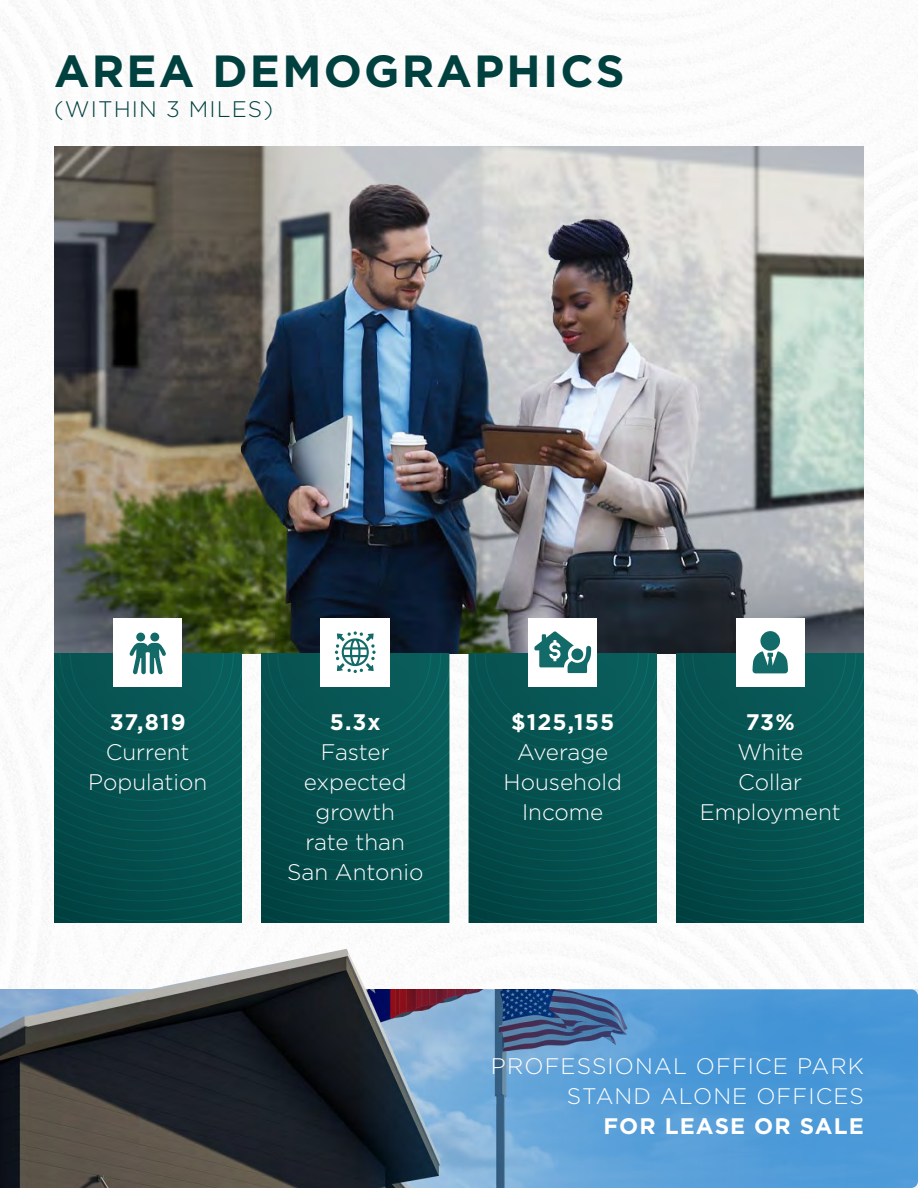
<style>
.page{position:relative;width:918px;height:1188px;background:#fff}
.page>*{position:absolute;margin:0;border:0;box-sizing:border-box;transform-origin:0 0}
.t1{font:700 45px "Gotham";letter-spacing:.05em;color:#00403f}
.t2{font:300 22.5px/30px "Gotham";color:#fff;text-align:center}
.t3{font:300 22.5px/30px "Gotham";letter-spacing:.05em;color:#fff;text-align:right}
.t4{font:700 22.5px "Gotham";letter-spacing:.05em;color:#fff}
.t5{font:300 22.5px "Gotham";letter-spacing:.05em;color:#00403f}
</style>
<div class="page">
<img style="left:0;top:0;width:918px;height:989px">
<img style="left:54px;top:147px;width:810px;height:506px">
<svg style="left:54px;top:881px;width:188px;height:41px;background:#024b4a"></svg>
<div style="left:113px;top:618px;width:69px;height:69px;background:#fff"></div>
<svg style="left:262px;top:881px;width:187px;height:41px;background:#024b4a"></svg>
<div style="left:321px;top:618px;width:69px;height:69px;background:#fff"></div>
<svg style="left:469px;top:881px;width:187px;height:41px;background:#024b49"></svg>
<div style="left:528px;top:618px;width:69px;height:69px;background:#fff"></div>
<svg style="left:676px;top:881px;width:188px;height:41px;background:#024b49"></svg>
<div style="left:736px;top:618px;width:69px;height:69px;background:#fff"></div>
<svg style="left:469px;top:631px;width:187px;height:250px;background:#175c5b"></svg>
<div style="left:136px;top:633px;width:9px;height:8px;background:#126a69;border-radius:50%"></div>
<div style="left:150px;top:633px;width:9px;height:8px;background:#126a69;border-radius:50%"></div>
<svg style="left:54px;top:643px;width:188px;height:238px;background:#155d5b"></svg>
<svg style="left:262px;top:631px;width:187px;height:250px;background:#175c5a"></svg>
<div style="left:760px;top:631px;width:20px;height:20px;background:#126a69;border-radius:50%"></div>
<svg style="left:676px;top:651px;width:188px;height:230px;background:#115b5a"></svg>
<img style="left:0;top:989px;width:918px;height:199px">
<img style="left:149px;top:949px;width:217px;height:136px">
<svg style="left:165px;top:989px;width:753px;height:199px;background:#47739a"></svg>
<h1 class="t1" style="left:54px;top:45px;width:572px">AREA DEMOGRAPHICS</h1>
<p class="t5" style="left:54px;top:95px;width:221px">(WITHIN 3 MILES)</p>
<p class="t4" style="left:110px;top:709px;width:77px">37,819</p>
<p class="t2" style="left:88px;top:737px;width:121px">Current<br>Population</p>
<p class="t4" style="left:330px;top:709px;width:53px">5.3x</p>
<p class="t2" style="left:287px;top:737px;width:138px">Faster expected growth<br>rate than<br>San Antonio</p>
<p class="t4" style="left:511px;top:709px;width:105px">$125,155</p>
<p class="t2" style="left:504px;top:737px;width:120px">Average<br>Household<br>Income</p>
<p class="t4" style="left:746px;top:709px;width:51px">73%</p>
<p class="t2" style="left:700px;top:737px;width:143px">White<br>Collar<br>Employment</p>
<p class="t3" style="left:491px;top:1050px;width:375px">PROFESSIONAL OFFICE PARK<br>STAND ALONE OFFICES</p>
<p class="t4" style="left:603px;top:1113px;width:262px">FOR LEASE OR SALE</p>
</div>
